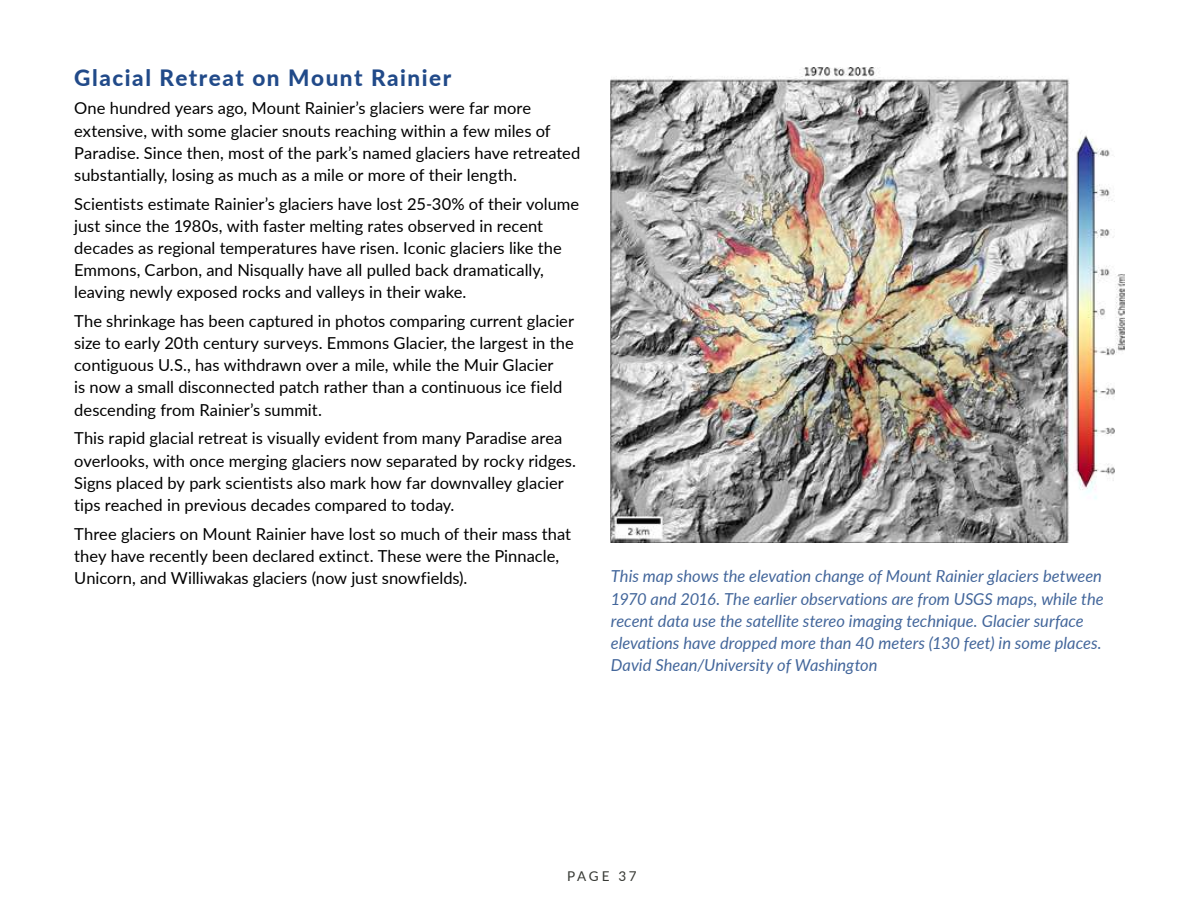
<style>
.page{position:relative;width:1188px;height:918px;background:#fff}
.page>*{position:absolute;margin:0;border:0;box-sizing:border-box;transform-origin:0 0}
.t1{font:800 22.5px "Lato";letter-spacing:.07em;color:#214a89}
.t2{font:16.5px/22.2px "Lato";color:#000}
.t3{font:italic 16.5px/22.2px "Lato";color:#43669b}
.t4{font:13.5px "Lato";letter-spacing:.19em;color:#373934}
</style>
<div class="page">
<img style="left:611px;top:68px;width:513px;height:475px">
<h1 class="t1" style="left:74px;top:69px;width:379px">Glacial Retreat on Mount Rainier</h1>
<p class="t2" style="left:74px;top:98px;width:508px">One hundred years ago, Mount Rainier’s glaciers were far more extensive, with some glacier snouts reaching within a few miles of Paradise. Since then, most of the park’s named glaciers have retreated substantially, losing as much as a mile or more of their length.</p>
<p class="t2" style="left:74px;top:193px;width:507px">Scientists estimate Rainier’s glaciers have lost 25-30% of their volume just since the 1980s, with faster melting rates observed in recent decades as regional temperatures have risen. Iconic glaciers like the Emmons, Carbon, and Nisqually have all pulled back dramatically, leaving newly exposed rocks and valleys in their wake.</p>
<p class="t2" style="left:74px;top:311px;width:501px">The shrinkage has been captured in photos comparing current glacier size to early 20th century surveys. Emmons Glacier, the largest in the contiguous U.S., has withdrawn over a mile, while the Muir Glacier<br>is now a small disconnected patch rather than a continuous ice field descending from Rainier’s summit.</p>
<p class="t2" style="left:74px;top:428px;width:503px">This rapid glacial retreat is visually evident from many Paradise area overlooks, with once merging glaciers now separated by rocky ridges.<br>Signs placed by park scientists also mark how far downvalley glacier tips reached in previous decades compared to today.</p>
<p class="t2" style="left:74px;top:523px;width:498px">Three glaciers on Mount Rainier have lost so much of their mass that they have recently been declared extinct. These were the Pinnacle,<br>Unicorn, and Williwakas glaciers (now just snowfields).</p>
<p class="t3" style="left:611px;top:566px;width:494px">This map shows the elevation change of Mount Rainier glaciers between 1970 and 2016. The earlier observations are from USGS maps, while the recent data use the satellite stereo imaging technique. Glacier surface elevations have dropped more than 40 meters (130 feet) in some places.<br>David Shean/University of Washington</p>
<p class="t4" style="left:567px;top:870px;width:71px">PAGE 37</p>
</div>
